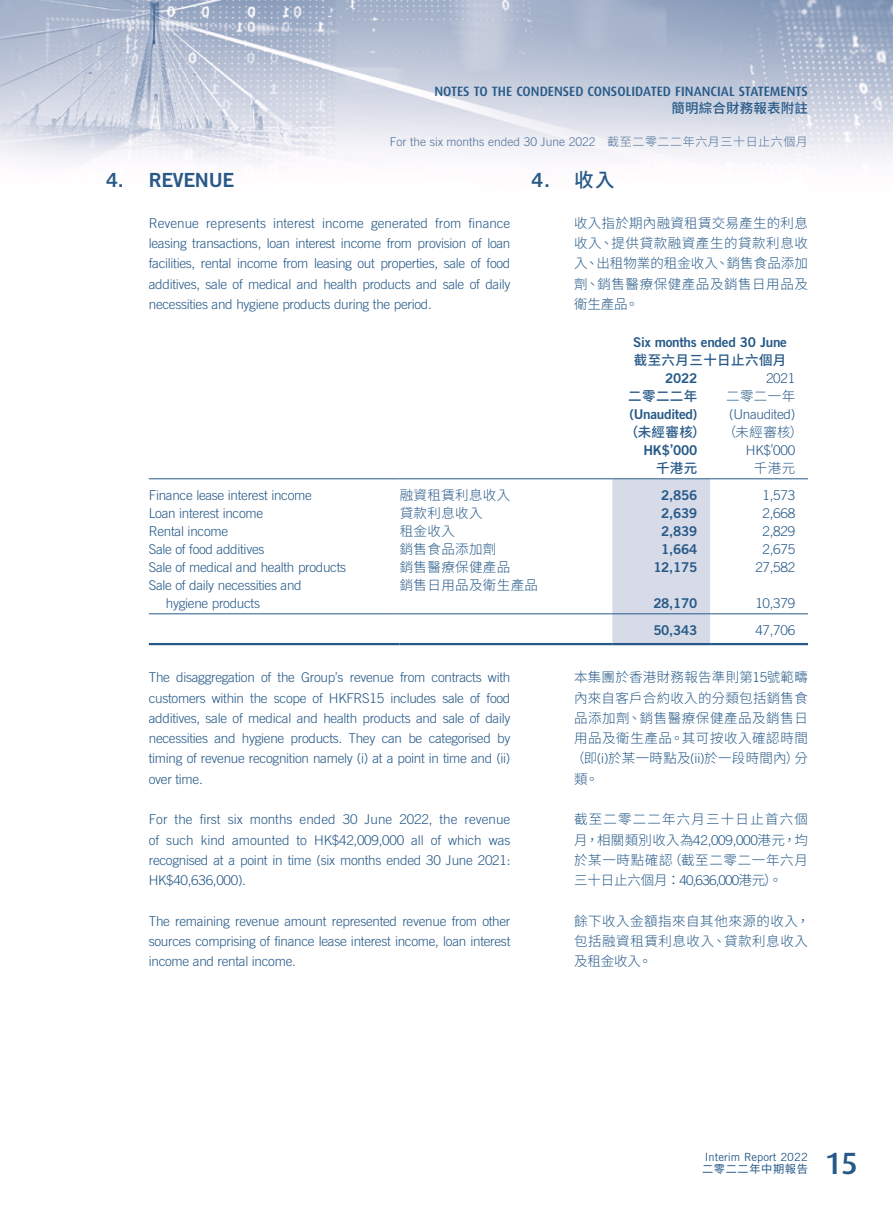
<style>
.page{position:relative;width:893px;height:1212px;background:#fff}
.page>*{position:absolute;margin:0;border:0;box-sizing:border-box;transform-origin:0 0}
.t1{font:500 30.75px "Dax";color:#265988}
.Heading_1{font:19.5px "Trade Gothic LT Std Bd 2";letter-spacing:-.02em;color:#265988}
.C_Heading_1{font:19.5px "Trade Gothic LT Std Bd 2";color:#265988}
.Body_Text{font:300 13.5px/20.2px "Trade Gothic LT Std";letter-spacing:-.02em;color:#265988;text-align:justify}
.C_Body_Text{font:300 13.5px/20.2px "Source Han Sans TC";letter-spacing:.04em;color:#265988;text-align:justify}
.Body_Text-2{font:13.5px "Trade Gothic LT Std Bd 2";letter-spacing:-.02em;color:#265988}
.Body_Text-3{font:300 13.5px "Source Han Sans TC";letter-spacing:.03em;color:#265988}
.t2{font:500 13.5px "Dax";color:#265988}
.Body_Text-4{font:500 13.5px "Source Han Sans TC";letter-spacing:.03em;color:#265988}
.Body_Text-5{font:500 13.5px "Source Han Sans TC";letter-spacing:.01em;color:#265988}
.t3{font:300 12px "Trade Gothic LT Std";color:#4e709a}
.t4{font:11.25px "Trade Gothic LT Std";color:#265988}
.t5{font:11.25px "Source Han Sans TC";letter-spacing:.05em;color:#265988}
.s1{font-family:"Source Han Sans TC"}
.s2{font-family:"Source Han Sans TC";font-weight:500}
.s3{font-family:"Trade Gothic LT Std"}
</style>
<div class="page">
<img style="left:0;top:0;width:893px;height:165px">
<div style="left:612px;top:479px;width:98px;height:164px;background:#d7dbe7"></div>
<hr style="left:149px;top:478px;width:251px;height:1px;background:#265988">
<hr style="left:400px;top:478px;width:212px;height:1px;background:#265988">
<hr style="left:612px;top:478px;width:98px;height:1px;background:#265988">
<hr style="left:710px;top:478px;width:98px;height:1px;background:#265988">
<hr style="left:149px;top:613px;width:251px;height:1px;background:#265988">
<hr style="left:400px;top:613px;width:212px;height:1px;background:#265988">
<hr style="left:612px;top:613px;width:98px;height:1px;background:#265988">
<hr style="left:710px;top:613px;width:98px;height:1px;background:#265988">
<hr style="left:149px;top:643px;width:251px;height:2px;background:#265988">
<hr style="left:400px;top:643px;width:212px;height:2px;background:#265988">
<hr style="left:612px;top:643px;width:98px;height:2px;background:#265988">
<hr style="left:710px;top:643px;width:98px;height:2px;background:#265988">
<p class="t2" style="left:434px;top:84px;width:17px">NOTES</p>
<p class="t2" style="left:474px;top:84px;width:82px">TO THE CONDENSE</p>
<p class="t2" style="left:575px;top:84px;width:28px">D CONSO</p>
<p class="t2" style="left:626px;top:84px;width:64px">LIDATED FINANCIA</p>
<p class="t2" style="left:729px;top:84px;width:24px">L STATEMENTS</p>
<p class="Body_Text-5" style="left:671px;top:100px;width:138px">簡明綜合財務報表附註</p>
<p class="t3" style="left:390px;top:135px;width:420px">For the six months ended 30 June 2022 <span class="s1">截至二零二二年六月三十日止六個月</span></p>
<p class="Heading_1" style="left:106px;top:168px;width:129px">4. REVENUE</p>
<p class="Body_Text" style="left:149px;top:213px;width:363px">Revenue represents interest income generated from finance leasing transactions, loan interest income from provision of loan facilities, rental income from leasing out properties, sale of food additives, sale of medical and health products and sale of daily necessities and hygiene products during the period.</p>
<p class="C_Heading_1" style="left:531px;top:168px;width:85px">4. <span class="s2">收入</span></p>
<p class="C_Body_Text" style="left:574px;top:213px;width:235px">收入指於期內融資租賃交易產生的利息收入、提供貸款融資產生的貸款利息收入、出租物業的租金收入、銷售食品添加劑、銷售醫療保健產品及銷售日用品及衛生產品。</p>
<p class="Body_Text-2" style="left:633px;top:334px;width:155px">Six months ended 30 June</p>
<p class="Body_Text-4" style="left:634px;top:352px;width:154px">截至六月三十日止六個月</p>
<p class="Body_Text-2" style="left:665px;top:370px;width:34px">2022</p>
<p class="Body_Text" style="left:766px;top:368px;width:31px">2021</p>
<p class="Body_Text-4" style="left:628px;top:388px;width:71px">二零二二年</p>
<p class="Body_Text-3" style="left:726px;top:388px;width:71px">二零二一年</p>
<p class="Body_Text-2" style="left:629px;top:406px;width:69px">(Unaudited)</p>
<p class="Body_Text" style="left:729px;top:404px;width:68px">(Unaudited)</p>
<p class="Body_Text-4" style="left:625px;top:424px;width:82px">（未經審核）</p>
<p class="Body_Text-3" style="left:723px;top:424px;width:82px">（未經審核）</p>
<p class="Body_Text-2" style="left:643px;top:442px;width:55px">HK$’000</p>
<p class="Body_Text" style="left:746px;top:440px;width:51px">HK$’000</p>
<p class="Body_Text-4" style="left:656px;top:460px;width:43px">千港元</p>
<p class="Body_Text-3" style="left:754px;top:460px;width:43px">千港元</p>
<p class="Body_Text" style="left:149px;top:485px;width:165px">Finance lease interest income</p>
<p class="Body_Text-3" style="left:400px;top:487px;width:112px">融資租賃利息收入</p>
<p class="Body_Text-2" style="left:661px;top:487px;width:38px">2,856</p>
<p class="Body_Text" style="left:763px;top:485px;width:34px">1,573</p>
<p class="Body_Text" style="left:149px;top:503px;width:116px">Loan interest income</p>
<p class="Body_Text-3" style="left:400px;top:505px;width:84px">貸款利息收入</p>
<p class="Body_Text-2" style="left:661px;top:505px;width:38px">2,639</p>
<p class="Body_Text" style="left:763px;top:503px;width:34px">2,668</p>
<p class="Body_Text" style="left:149px;top:521px;width:81px">Rental income</p>
<p class="Body_Text-3" style="left:400px;top:523px;width:57px">租金收入</p>
<p class="Body_Text-2" style="left:661px;top:523px;width:38px">2,839</p>
<p class="Body_Text" style="left:763px;top:521px;width:34px">2,829</p>
<p class="Body_Text" style="left:149px;top:539px;width:117px">Sale of food additives</p>
<p class="Body_Text-3" style="left:400px;top:541px;width:98px">銷售食品添加劑</p>
<p class="Body_Text-2" style="left:661px;top:541px;width:38px">1,664</p>
<p class="Body_Text" style="left:763px;top:539px;width:34px">2,675</p>
<p class="Body_Text" style="left:149px;top:557px;width:199px">Sale of medical and health products</p>
<p class="Body_Text-3" style="left:400px;top:559px;width:112px">銷售醫療保健產品</p>
<p class="Body_Text-2" style="left:653px;top:559px;width:46px">12,175</p>
<p class="Body_Text" style="left:755px;top:557px;width:41px">27,582</p>
<p class="Body_Text" style="left:166px;top:576px;width:137px;line-height:18px;text-indent:-17px">Sale of daily necessities and hygiene products</p>
<p class="Body_Text-3" style="left:400px;top:577px;width:140px">銷售日用品及衛生產品</p>
<p class="Body_Text-2" style="left:653px;top:595px;width:46px">28,170</p>
<p class="Body_Text" style="left:755px;top:593px;width:41px">10,379</p>
<p class="Body_Text-2" style="left:653px;top:622px;width:46px">50,343</p>
<p class="Body_Text" style="left:755px;top:620px;width:41px">47,706</p>
<p class="Body_Text" style="left:149px;top:667px;width:363px">The disaggregation of the Group’s revenue from contracts with customers within the scope of HKFRS15 includes sale of food additives, sale of medical and health products and sale of daily necessities and hygiene products. They can be categorised by timing of revenue recognition namely (i) at a point in time and (ii) over time.</p>
<p class="Body_Text" style="left:149px;top:809px;width:363px">For the first six months ended 30 June 2022, the revenue of such kind amounted to HK$42,009,000 all of which was recognised at a point in time (six months ended 30 June 2021:<br>HK$40,636,000).</p>
<p class="Body_Text" style="left:149px;top:910px;width:363px">The remaining revenue amount represented revenue from other sources comprising of finance lease interest income, loan interest income and rental income.</p>
<p class="C_Body_Text" style="left:571px;top:668px;width:238px">本集團於香港財務報告準則第<span class="s3">15</span>號範疇內來自客戶合約收入的分類包括銷售食品添加劑、銷售醫療保健產品及銷售日用品及衛生產品。其可按收入確認時間（即<span class="s3">(i)</span>於某一時點及<span class="s3">(ii)</span>於一段時間內）分類。</p>
<p class="C_Body_Text" style="left:574px;top:809px;width:235px">截至二零二二年六月三十日止首六個月，相關類別收入為<span class="s3">42,009,000</span>港元，均於某一時點確認（截至二零二一年六月三十日止六個月：<span class="s3">40,636,000</span>港元）。</p>
<p class="C_Body_Text" style="left:574px;top:911px;width:237px;text-align:left">餘下收入金額指來自其他來源的收入，包括融資租賃利息收入、貸款利息收入及租金收入。</p>
<p class="t4" style="left:705px;top:1150px;width:105px">Interim Report 2022</p>
<p class="t5" style="left:702px;top:1162px;width:107px">二零二二年中期報告</p>
<h1 class="t1" style="left:825px;top:1146px;width:34px">15</h1>
</div>
